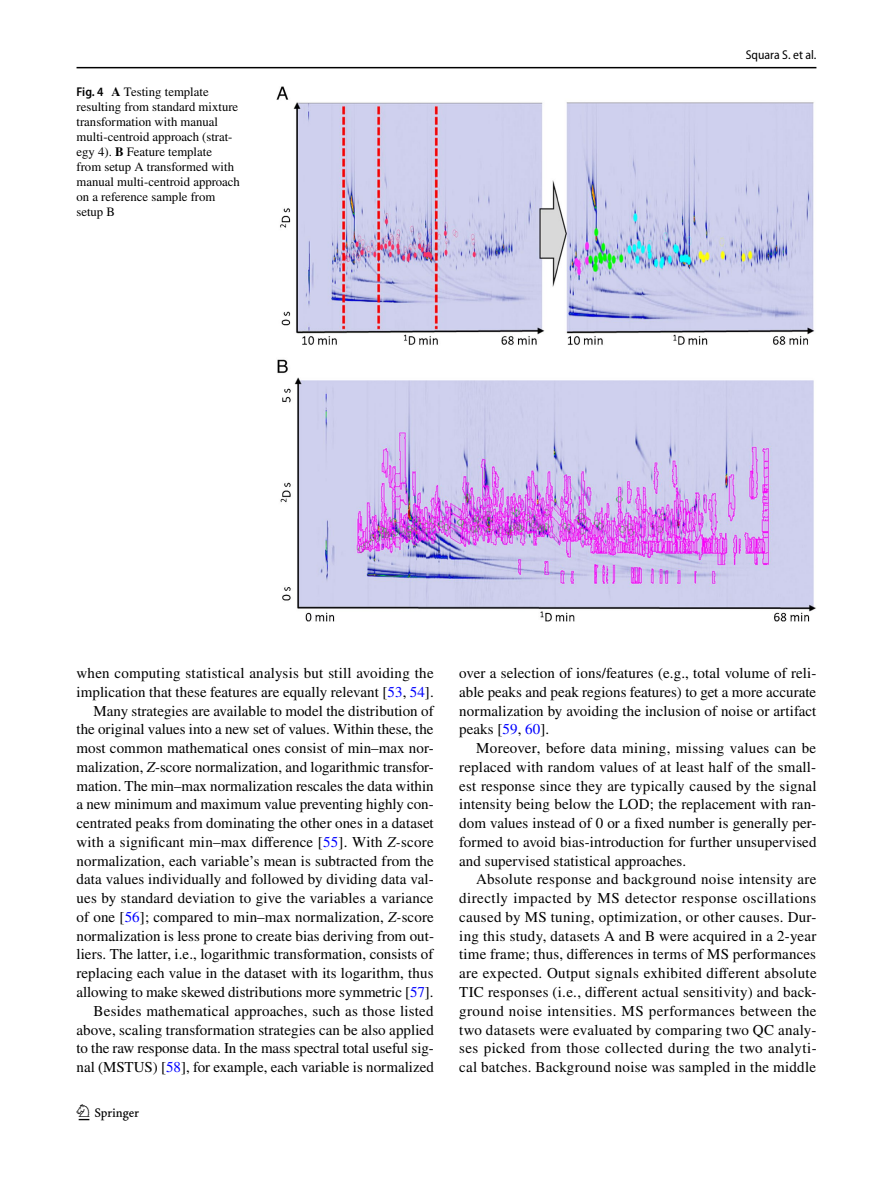
<style>
.page{position:relative;width:893px;height:1187px;background:#fff}
.page>*{position:absolute;margin:0;border:0;box-sizing:border-box;transform-origin:0 0}
.t1{font:22.5px "Springnew Regular 2";color:#000}
.t2{font:15px/18.8px "STIX";letter-spacing:.005em;color:#000;text-align:justify}
.t3{font:12.75px/15px "STIX";color:#000}
.t4{font:semi-condensed 12.75px "Myriad Pro";color:#000}
.s1{font-family:"Myriad Pro";font-weight:600;font-stretch:semi-condensed}
.s2{font-weight:700}
.s3{color:#00f}
.s4{font-style:italic}
</style>
<div class="page">
<hr style="left:77px;top:67px;width:739px;height:1px;background:#000">
<img style="left:276px;top:87px;width:540px;height:535px">
<p class="t3" style="left:77px;top:85px;width:165px"><span class="s1">Fig. 4</span> <span class="s2">A</span> Testing template resulting from standard mixture transformation with manual multi-centroid approach (strat&shy;egy 4). <span class="s2">B</span> Feature template from setup A transformed with manual multi-centroid approach on a reference sample from setup B</p>
<p class="t4" style="left:746px;top:48px;width:72px">Squara S. et al.</p>
<p class="t2" style="left:77px;top:664px;width:359px;text-align:right">when computing statistical analysis but still avoiding the implication that these features are equally relevant [<span class="s3">53</span>, <span class="s3">54</span>].<br>Many strategies are available to model the distribution of the original values into a new set of values. Within these, the most common mathematical ones consist of min–max nor&shy;malization, <span class="s4">Z</span>-score normalization, and logarithmic transfor&shy;mation. The min–max normalization rescales the data within a new minimum and maximum value preventing highly con&shy;centrated peaks from dominating the other ones in a dataset with a significant min–max difference [<span class="s3">55</span>]. With <span class="s4">Z-</span>score normalization, each variable’s mean is subtracted from the data values individually and followed by dividing data val&shy;ues by standard deviation to give the variables a variance of one [<span class="s3">56</span>]; compared to min–max normalization, <span class="s4">Z-</span>score normalization is less prone to create bias deriving from out&shy;liers. The latter, i.e., logarithmic transformation, consists of replacing each value in the dataset with its logarithm, thus allowing to make skewed distributions more symmetric [<span class="s3">57</span>].<br>Besides mathematical approaches, such as those listed above, scaling transformation strategies can be also applied to the raw response data. In the mass spectral total useful sig&shy;nal (MSTUS) [<span class="s3">58</span>], for example, each variable is normalized</p>
<p class="t2" style="left:459px;top:664px;width:359px">over a selection of ions/features (e.g., total volume of reli&shy;able peaks and peak regions features) to get a more accurate normalization by avoiding the inclusion of noise or artifact peaks [<span class="s3">59</span>, <span class="s3">60</span>].</p>
<p class="t2" style="left:459px;top:739px;width:359px;text-indent:17px">Moreover, before data mining, missing values can be replaced with random values of at least half of the small&shy;est response since they are typically caused by the signal intensity being below the LOD; the replacement with ran&shy;dom values instead of 0 or a fixed number is generally per&shy;formed to avoid bias-introduction for further unsupervised and supervised statistical approaches.</p>
<p class="t2" style="left:459px;top:871px;width:359px;text-indent:17px">Absolute response and background noise intensity are directly impacted by MS detector response oscillations caused by MS tuning, optimization, or other causes. Dur&shy;ing this study, datasets A and B were acquired in a 2-year time frame; thus, differences in terms of MS performances are expected. Output signals exhibited different absolute TIC responses (i.e., different actual sensitivity) and back&shy;ground noise intensities. MS performances between the two datasets were evaluated by comparing two QC analy&shy;ses picked from those collected during the two analyti&shy;cal batches. Background noise was sampled in the middle</p>
<h1 class="t1" style="left:79px;top:1104px;width:62px">1 3</h1>
</div>
